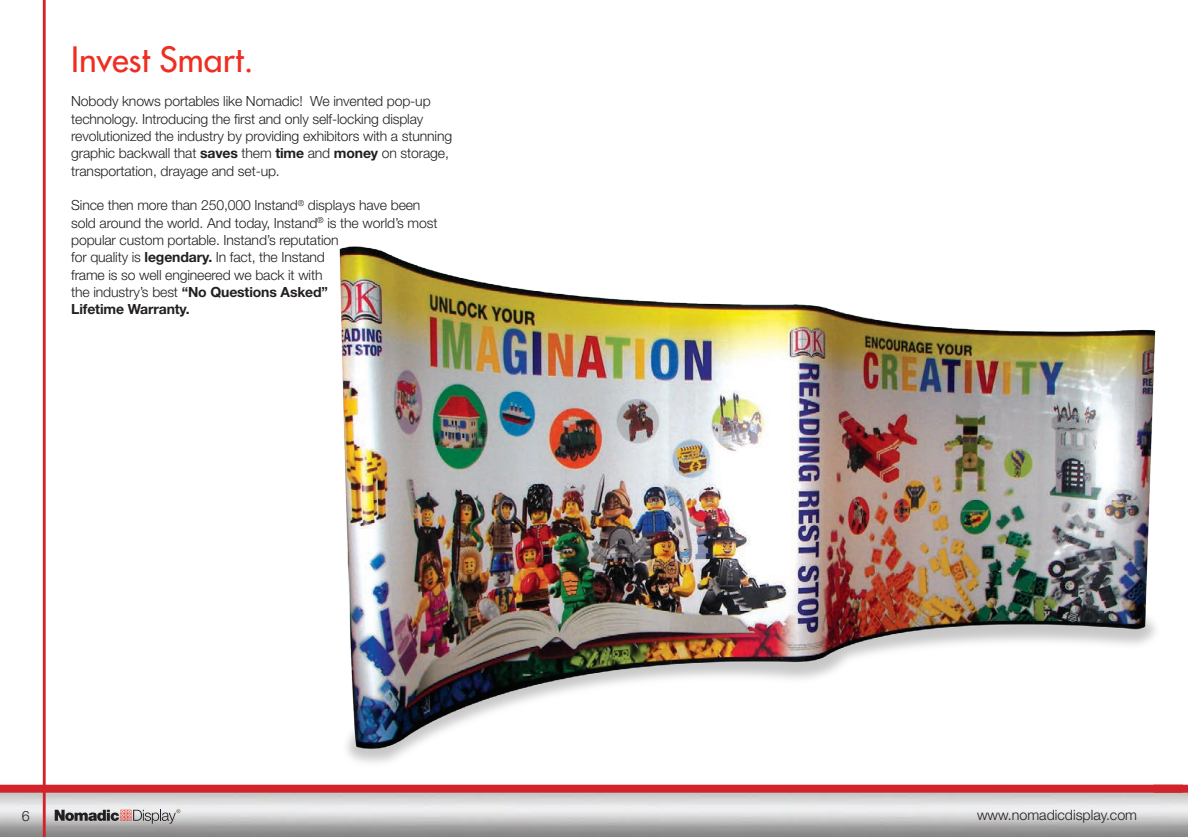
<style>
.page{position:relative;width:1188px;height:837px;background:#fff}
.page>*{position:absolute;margin:0;border:0;box-sizing:border-box;transform-origin:0 0}
.t1{font:34px "Futura";color:#ee2e22}
.t2{font:300 14.2px "Helvetica Neue";color:#231f20}
.t3{font:300 14px/17.4px "Helvetica Neue";letter-spacing:-.01em;color:#231f20}
.t4{font:700 14px "Helvetica Neue";letter-spacing:-.01em;color:#231f20}
.s1{font-weight:700}
.s2{font-weight:300}
</style>
<div class="page">
<div style="left:0;top:785px;width:1188px;height:8px;background:#d1232a"></div>
<hr style="left:43px;top:0;width:3px;height:837px;background:#d1232a">
<svg style="left:55px;top:809px;width:125px;height:15px;background:#a0999a"></svg>
<div style="left:1153px;top:785px;width:35px;height:8px;background:#d1232a"></div>
<img style="left:339px;top:246px;width:819px;height:519px">
<p class="t1" style="left:71px;top:37px;width:184px">Invest Smart.</p>
<p class="t3" style="left:71px;top:92px;width:382px">Nobody knows portables like Nomadic! We invented pop-up technology. Introducing the first and only self-locking display revolutionized the industry by providing exhibitors with a stunning graphic backwall that <span class="s1">saves</span> them <span class="s1">time</span> and <span class="s1">money</span> on storage, transportation, drayage and set-up.</p>
<p class="t3" style="left:71px;top:196px;width:368px">Since then more than 250,000 Instand<sup>®</sup> displays have been sold around the world. And today, Instand<sup>®</sup> is the world’s most popular custom portable. Instand’s reputation</p>
<p class="t3" style="left:71px;top:248px;width:255px">for quality is <span class="s1">legendary.</span> In fact, the Instand</p>
<p class="t3" style="left:71px;top:266px;width:253px">frame is so well engineered we back it with</p>
<p class="t4" style="left:71px;top:283px;width:258px"><span class="s2">the industry’s best</span> “No Questions Asked”</p>
<p class="t4" style="left:71px;top:300px;width:120px">Lifetime Warranty.</p>
<p class="t2" style="left:22px;top:808px;width:9px">6</p>
<p class="t2" style="left:977px;top:807px;width:162px">www.nomadicdisplay.com</p>
</div>
